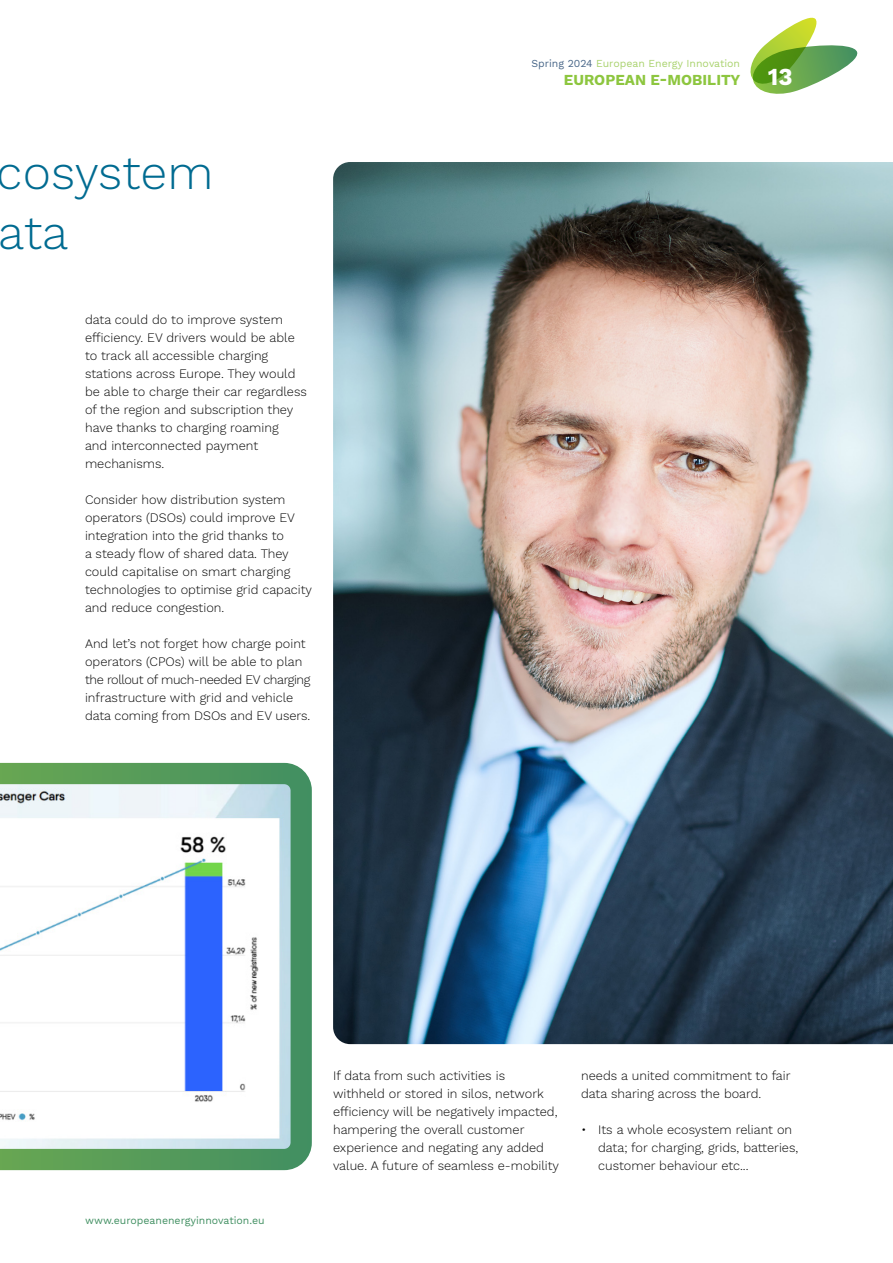
<style>
.page{position:relative;width:893px;height:1263px;background:#fff}
.page>*{position:absolute;margin:0;border:0;box-sizing:border-box;transform-origin:0 0}
.t1{font:300 48px/60px "Work Sans";color:#006b91}
.t2{font:700 24px "Work Sans";color:#fff}
.t3{font:700 15px "Work Sans";color:#8dc63f}
.t4{font:300 12.75px/18px "Work Sans";color:#000}
.t5{font:10.5px "Work Sans";color:#a9d26d}
.t6{font:10.5px "Work Sans";color:#408f61}
.s1{color:#486688}
</style>
<div class="page">
<svg style="left:750px;top:17px;width:108px;height:77px"></svg>
<img style="left:333px;top:162px;width:560px;height:882px">
<svg style="left:0;top:763px;width:312px;height:407px"></svg>
<h1 class="t1" style="left:-3px;top:144px;width:218px">cosystem ata</h1>
<p class="t4" style="left:85px;top:311px;width:223px">data could do to improve system efficiency. EV drivers would be able to track all accessible charging stations across Europe. They would be able to charge their car regardless of the region and subscription they have thanks to charging roaming<br>and interconnected payment mechanisms.</p>
<p class="t4" style="left:85px;top:491px;width:229px">Consider how distribution system operators (DSOs) could improve EV integration into the grid thanks to<br>a steady flow of shared data. They could capitalise on smart charging technologies to optimise grid capacity and reduce congestion.</p>
<p class="t4" style="left:85px;top:635px;width:227px">And let’s not forget how charge point operators (CPOs) will be able to plan the rollout of much-needed EV charging infrastructure with grid and vehicle data coming from DSOs and EV users.</p>
<p class="t5" style="left:532px;top:57px;width:210px"><span class="s1">Spring 2024</span> European Energy Innovation</p>
<p class="t3" style="left:564px;top:71px;width:178px">EUROPEAN E-MOBILITY</p>
<h2 class="t2" style="left:768px;top:63px;width:26px">13</h2>
<p class="t6" style="left:85px;top:1214px;width:181px">www.europeanenergyinnovation.eu</p>
<p class="t4" style="left:333px;top:1067px;width:227px">If data from such activities is withheld or stored in silos, network efficiency will be negatively impacted, hampering the overall customer experience and negating any added value. A future of seamless e-mobility</p>
<p class="t4" style="left:581px;top:1067px;width:211px">needs a united commitment to fair data sharing across the board.</p>
<p class="t4" style="left:598px;top:1121px;width:202px;text-indent:-17px">• Its a whole ecosystem reliant on data; for charging, grids, batteries, customer behaviour etc...</p>
</div>
